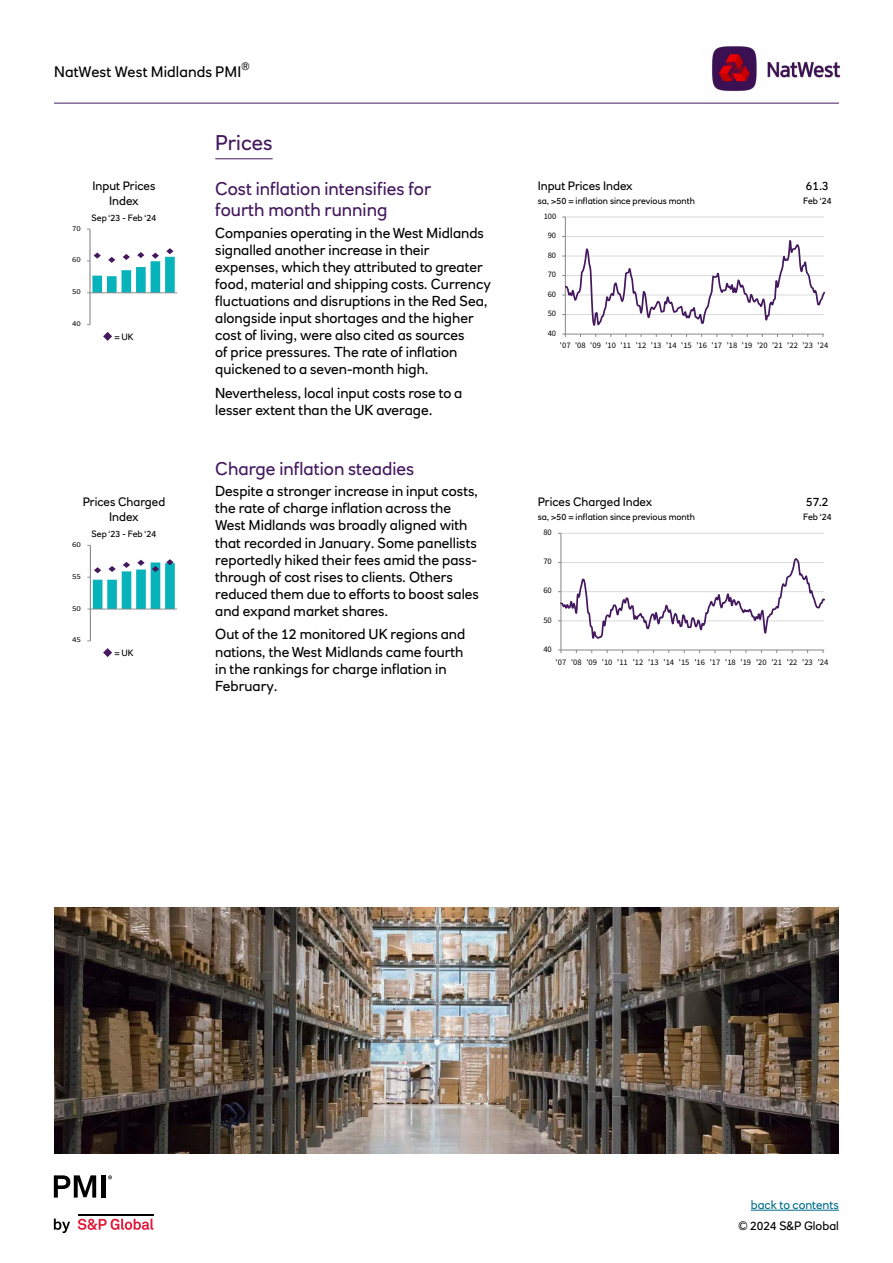
<style>
.page{position:relative;width:893px;height:1263px;background:#fff}
.page>*{position:absolute;margin:0;border:0;box-sizing:border-box;transform-origin:0 0}
.Section_header{font:21px "RN House Sans";color:#44195e}
.Body_subheader{font:18px/21.6px "RN House Sans";color:#44195e}
.t1{font:15px "RN House Sans";letter-spacing:.005em;color:#000}
.Body_copy{font:14.25px/17.1px "RN House Sans";color:#000}
.t2{font:12px/14.4px "RN House Sans";color:#000;text-align:center}
.t3{font:12px "RN House Sans";color:#006d89}
.t4{font:10.5px "RN House Sans";color:#000}
.t5{font:9px "RN House Sans";color:#000}
.t6{font:8.55px "Source Sans Pro";letter-spacing:-.005em;color:#000}
.t7{font:8.4px "Source Sans Pro";letter-spacing:-.005em;color:#000}
.t8{font:7.35px "Source Sans Pro";letter-spacing:.005em;color:#000;scale:1.18 1}
.t9{font:7.35px "Source Sans Pro";letter-spacing:.005em;color:#000;scale:1.21 1}
</style>
<div class="page">
<hr style="left:54px;top:103px;width:785px;height:1px;background:#44195e">
<svg style="left:54px;top:1218px;width:16px;height:15px"></svg>
<svg style="left:78px;top:1218px;width:75px;height:12px"></svg>
<hr style="left:78px;top:1213px;width:75px;height:2px;background:#000">
<svg style="left:54px;top:1175px;width:42px;height:22px"></svg>
<div style="left:101px;top:1175px;width:5px;height:22px;background:#000"></div>
<svg style="left:108px;top:1175px;width:4px;height:4px"></svg>
<hr style="left:751px;top:1210px;width:88px;height:1px;background:#006d89">
<img style="left:712px;top:46px;width:129px;height:46px">
<hr style="left:215px;top:159px;width:58px;height:1px;background:#44195e">
<hr style="left:565px;top:217px;width:259px;height:1px;background:#d9d9d9">
<hr style="left:565px;top:217px;width:1px;height:117px;background:#868686">
<hr style="left:565px;top:334px;width:259px;height:1px;background:#868686">
<svg style="left:562px;top:236px;width:263px;height:91px"></svg>
<hr style="left:90px;top:229px;width:1px;height:96px;background:#868686">
<hr style="left:90px;top:293px;width:87px;height:1px;background:#868686">
<svg style="left:87px;top:248px;width:88px;height:46px"></svg>
<hr style="left:561px;top:533px;width:263px;height:1px;background:#d9d9d9">
<hr style="left:561px;top:533px;width:1px;height:117px;background:#868686">
<hr style="left:561px;top:650px;width:263px;height:1px;background:#868686">
<svg style="left:558px;top:557px;width:267px;height:84px"></svg>
<hr style="left:90px;top:545px;width:1px;height:96px;background:#868686">
<hr style="left:90px;top:609px;width:87px;height:1px;background:#868686">
<svg style="left:87px;top:559px;width:88px;height:51px"></svg>
<img style="left:54px;top:907px;width:785px;height:247px">
<svg style="left:103px;top:332px;width:9px;height:9px"></svg>
<svg style="left:103px;top:648px;width:9px;height:9px"></svg>
<p class="t4" style="left:241px;top:59px;width:10px">®</p>
<p class="t1" style="left:54px;top:63px;width:189px">NatWest West Midlands PMI</p>
<p class="t2" style="left:93px;top:179px;width:64px">Input Prices<br>Index</p>
<p class="t8" style="left:72px;top:224px;width:9px">70</p>
<p class="t8" style="left:72px;top:255px;width:9px">60</p>
<p class="t8" style="left:72px;top:287px;width:9px">50</p>
<p class="t8" style="left:72px;top:319px;width:9px">40</p>
<p class="t5" style="left:92px;top:212px;width:66px">Sep ‘23 - Feb ‘24</p>
<p class="t5" style="left:114px;top:331px;width:21px">= UK</p>
<p class="t2" style="left:83px;top:495px;width:84px">Prices Charged<br>Index</p>
<p class="t9" style="left:72px;top:540px;width:9px">60</p>
<p class="t9" style="left:72px;top:572px;width:9px">55</p>
<p class="t9" style="left:72px;top:603px;width:9px">50</p>
<p class="t9" style="left:72px;top:635px;width:9px">45</p>
<p class="t5" style="left:92px;top:528px;width:66px">Sep ‘23 - Feb ‘24</p>
<p class="t5" style="left:114px;top:647px;width:21px">= UK</p>
<h2 class="Section_header" style="left:215px;top:130px;width:59px">Prices</h2>
<p class="Body_subheader" style="left:215px;top:177px;width:217px">Cost inflation intensifies for fourth month running</p>
<p class="Body_copy" style="left:215px;top:224px;width:277px">Companies operating in the West Midlands signalled another increase in their expenses, which they attributed to greater food, material and shipping costs. Currency fluctuations and disruptions in the Red Sea, alongside input shortages and the higher cost of living, were also cited as sources<br>of price pressures. The rate of inflation quickened to a seven-month high.</p>
<p class="Body_copy" style="left:215px;top:384px;width:249px">Nevertheless, local input costs rose to a lesser extent than the UK average.</p>
<p class="Body_subheader" style="left:215px;top:458px;width:201px">Charge inflation steadies</p>
<p class="Body_copy" style="left:215px;top:483px;width:265px">Despite a stronger increase in input costs, the rate of charge inflation across the West Midlands was broadly aligned with that recorded in January. Some panellists reportedly hiked their fees amid the pass&shy;through of cost rises to clients. Others reduced them due to efforts to boost sales and expand market shares.</p>
<p class="Body_copy" style="left:215px;top:626px;width:252px">Out of the 12 monitored UK regions and nations, the West Midlands came fourth in the rankings for charge inflation in<br>February.</p>
<p class="t2" style="left:538px;top:179px;width:97px">Input Prices Index</p>
<p class="t5" style="left:538px;top:195px;width:159px">sa, &gt;50 = inflation since previous month</p>
<p class="t7" style="left:543px;top:211px;width:14px">100</p>
<p class="t7" style="left:548px;top:230px;width:10px">90</p>
<p class="t7" style="left:548px;top:250px;width:10px">80</p>
<p class="t7" style="left:548px;top:269px;width:10px">70</p>
<p class="t7" style="left:548px;top:289px;width:10px">60</p>
<p class="t7" style="left:548px;top:308px;width:10px">50</p>
<p class="t7" style="left:548px;top:328px;width:10px">40</p>
<p class="t2" style="left:806px;top:179px;width:25px">61.3</p>
<p class="t5" style="left:803px;top:195px;width:30px">Feb ‘24</p>
<p class="t7" style="left:560px;top:340px;width:270px">'07 '08 '09 '10 '11 '12 '13 '14 '15 '16 '17 '18 '19 '20 '21 '22 '23 '24</p>
<p class="t2" style="left:538px;top:495px;width:116px">Prices Charged Index</p>
<p class="t5" style="left:538px;top:511px;width:159px">sa, &gt;50 = inflation since previous month</p>
<p class="t6" style="left:543px;top:527px;width:10px">80</p>
<p class="t6" style="left:543px;top:556px;width:10px">70</p>
<p class="t6" style="left:543px;top:585px;width:10px">60</p>
<p class="t6" style="left:543px;top:614px;width:10px">50</p>
<p class="t6" style="left:543px;top:644px;width:10px">40</p>
<p class="t2" style="left:806px;top:495px;width:24px">57.2</p>
<p class="t5" style="left:803px;top:511px;width:30px">Feb ‘24</p>
<p class="t6" style="left:556px;top:656px;width:274px">'07 '08 '09 '10 '11 '12 '13 '14 '15 '16 '17 '18 '19 '20 '21 '22 '23 '24</p>
<p class="t3" style="left:751px;top:1197px;width:90px">back to contents</p>
<p class="t2" style="left:739px;top:1218px;width:102px">© 2024 S&amp;P Global</p>
</div>
